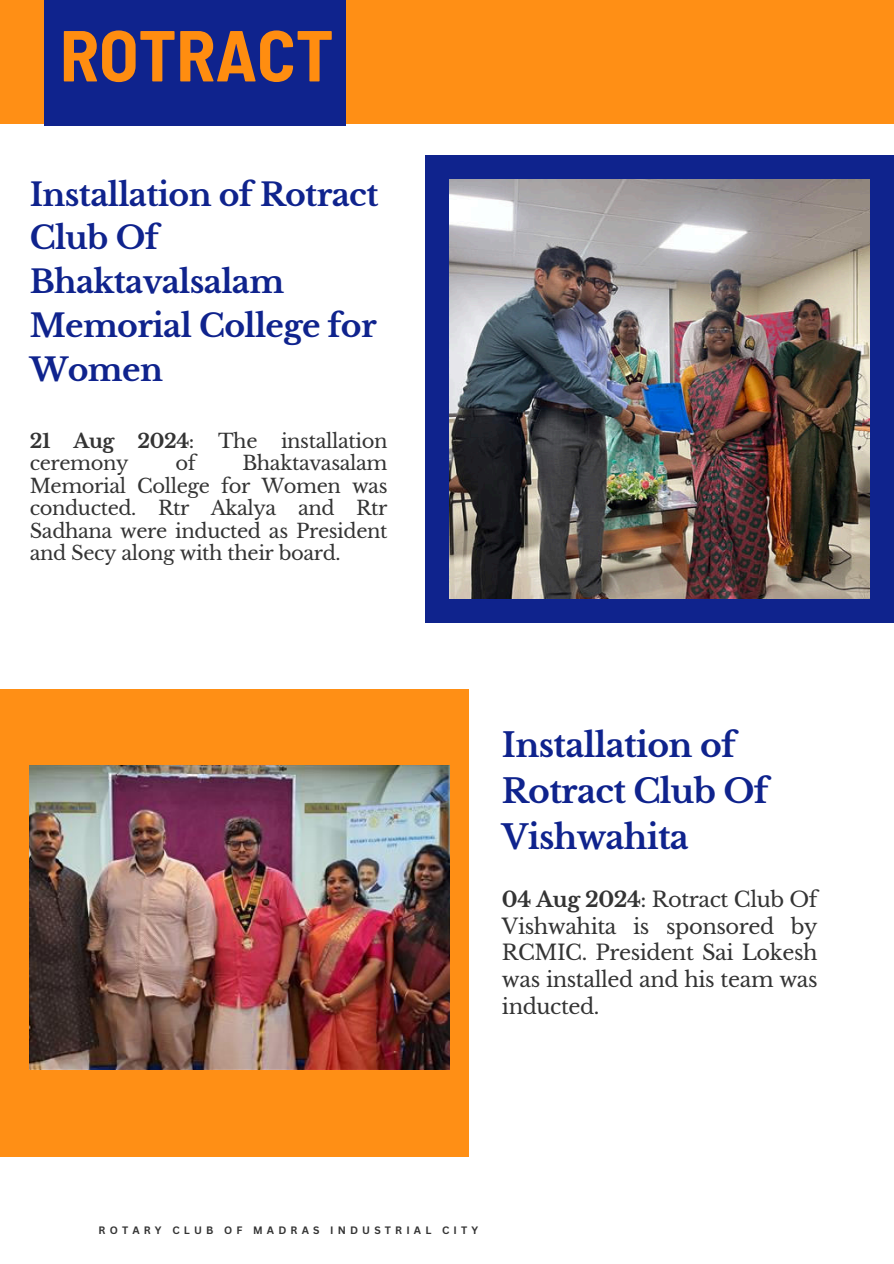
<style>
.page{position:relative;width:894px;height:1264px;background:#fff}
.page>*{position:absolute;margin:0;border:0;box-sizing:border-box;transform-origin:0 0}
.t1{font:700 semi-condensed 72px "Barlow";color:#ff8d10}
.t2{font:700 33px/46.2px "Libre Baskerville";letter-spacing:-.02em;color:#0f238d}
.t3{font:700 31.5px/43.8px "Libre Baskerville";letter-spacing:-.02em;color:#0f238d}
.t4{font:21px/26.7px "Libre Baskerville";letter-spacing:-.02em;color:#343434;text-align:justify}
.t5{font:19.5px/22.5px "Libre Baskerville";letter-spacing:-.02em;color:#343434}
.t6{font:700 10.5px "Canva Sans";letter-spacing:.395em;color:#343434}
.s1{font-weight:700}
</style>
<div class="page">
<div style="left:425px;top:155px;width:468px;height:468px;background:#0f238d"></div>
<div style="left:0;top:0;width:893px;height:124px;background:#ff8f15"></div>
<div style="left:0;top:689px;width:468px;height:467px;background:#ff8f15"></div>
<img style="left:450px;top:180px;width:419px;height:419px">
<img style="left:30px;top:765px;width:420px;height:304px">
<div style="left:44px;top:0;width:301px;height:126px;background:#0f238d"></div>
<h1 class="t1" style="left:60px;top:3px;width:275px">ROTRACT</h1>
<h3 class="t3" style="left:30px;top:172px;width:350px">Installation of Rotract<br>Club Of<br>Bhaktavalsalam<br>Memorial College for<br>Women</h3>
<p class="t5" style="left:30px;top:429px;width:359px"><span class="s1">21 Aug 2024</span>: The installation ceremony</p>
<p class="t5" style="left:30px;top:452px;width:359px;text-align:justify;text-indent:212px">Bhaktavasalam Memorial College for Women was conducted. Rtr Akalya and Rtr Sadhana were inducted as President and Secy along with their board.</p>
<p class="t5" style="left:175px;top:452px;width:22px">of</p>
<h2 class="t2" style="left:502px;top:722px;width:268px">Installation of<br>Rotract Club Of<br>Vishwahita</h2>
<p class="t4" style="left:502px;top:886px;width:317px"><span class="s1">04 Aug 2024</span>: Rotract Club Of Vishwahita is sponsored by RCMIC. President Sai Lokesh was installed and his team was inducted.</p>
<p class="t6" style="left:99px;top:1223px;width:381px">ROTARY CLUB OF MADRAS INDUSTRIAL CITY</p>
</div>
